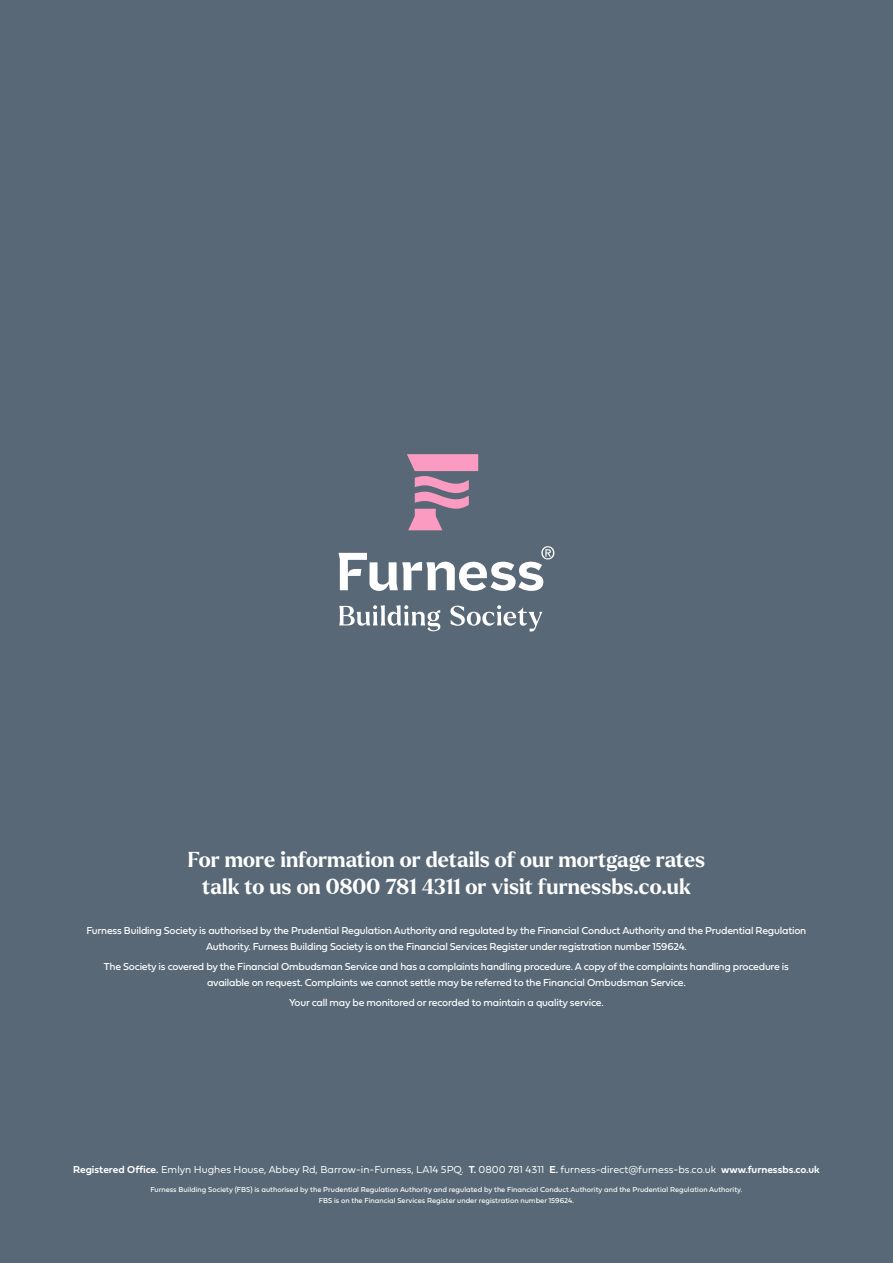
<style>
.page{position:relative;width:893px;height:1263px;background:#586876}
.page>*{position:absolute;margin:0;border:0;box-sizing:border-box;transform-origin:0 0}
.t1{font:700 21px/27px "Larken";color:#fff;text-align:center}
.t2{font:10.5px/16.5px "Fieldwork Geo Regular";letter-spacing:-.02em;color:#fff;text-align:center}
.t3{font:10.5px "Fieldwork Geo Light";color:#fff}
.t4{font:7.5px/10.5px "Fieldwork Geo Regular";color:#fff;text-align:center}
.s1{font-family:"Fieldwork Geo Demibold"}
</style>
<div class="page">
<svg style="left:339px;top:546px;width:215px;height:45px"></svg>
<svg style="left:450px;top:605px;width:92px;height:26px"></svg>
<svg style="left:339px;top:605px;width:101px;height:26px"></svg>
<svg style="left:407px;top:454px;width:71px;height:76px"></svg>
<p class="t1" style="left:188px;top:846px;width:519px">For more information or details of our mortgage rates talk to us on 0800 781 4311 or visit furnessbs.co.uk</p>
<p class="t2" style="left:87px;top:921px;width:721px">Furness Building Society is authorised by the Prudential Regulation Authority and regulated by the Financial Conduct Authority and the Prudential Regulation<br>Authority. Furness Building Society is on the Financial Services Register under registration number 159624.</p>
<p class="t2" style="left:104px;top:957px;width:687px">The Society is covered by the Financial Ombudsman Service and has a complaints handling procedure. A copy of the complaints handling procedure is available on request. Complaints we cannot settle may be referred to the Financial Ombudsman Service.</p>
<p class="t2" style="left:289px;top:994px;width:316px">Your call may be monitored or recorded to maintain a quality service.</p>
<p class="t3" style="left:73px;top:1161px;width:748px"><span class="s1">Registered Office.</span> Emlyn Hughes House, Abbey Rd, Barrow-in-Furness, LA14 5PQ. <span class="s1">T.</span> 0800 781 4311 <span class="s1">E.</span> furness-direct@furness-bs.co.uk <span class="s1">www.furnessbs.co.uk</span></p>
<p class="t4" style="left:151px;top:1184px;width:593px">Furness Building Society (FBS) is authorised by the Prudential Regulation Authority and regulated by the Financial Conduct Authority and the Prudential Regulation Authority.<br>FBS is on the Financial Services Register under registration number 159624.</p>
</div>
